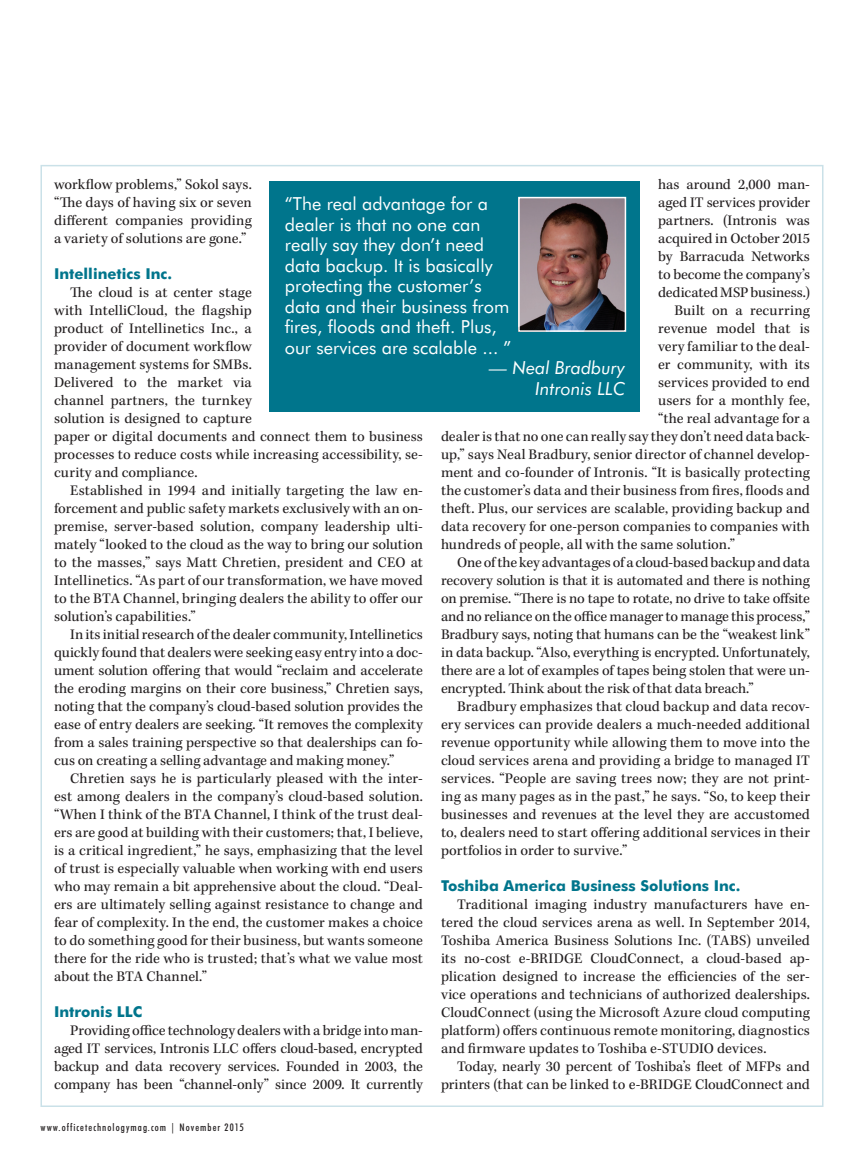
<style>
.page{position:relative;width:864px;height:1161px;background:#fff}
.page>*{position:absolute;margin:0;border:0;box-sizing:border-box;transform-origin:0 0}
.Pull_quote_text{font:18px/20.5px "Futura BT";color:#fff}
.Pull_quote_text-2{font:italic 18px "Futura BT";color:#fff}
.Body{font:15px/18px "Kepler Std";letter-spacing:.005em;color:#231f20;text-align:justify}
.Body_Subheads{font:700 15px "Futura BT";color:#00758c}
.t1{font:500 condensed 10.5px "Futura BT";letter-spacing:.1em;color:#231f20}
</style>
<div class="page">
<div style="left:270px;top:181px;width:370px;height:231px;background:#00758c"></div>
<img style="left:521px;top:200px;width:102px;height:129px">
<div style="left:518px;top:197px;width:108px;height:135px;border:2px solid #fff"></div>
<p class="Body" style="left:54px;top:176px;width:199px">workflow problems,” Sokol says. “The days of having six or seven different companies providing a variety of solutions are gone.”</p>
<p class="Body_Subheads" style="left:54px;top:264px;width:120px">Intellinetics Inc.</p>
<p class="Body" style="left:54px;top:284px;width:371px;text-align:left;text-indent:16px">The cloud is at center stage<br>with IntelliCloud, the flagship<br>product of Intellinetics Inc., a<br>provider of document workflow<br>management systems for SMBs.<br>Delivered to the market via<br>channel partners, the turnkey<br>solution is designed to capture<br>paper or digital documents and connect them to business processes to reduce costs while increasing accessibility, se&shy;curity and compliance.</p>
<p class="Body" style="left:54px;top:482px;width:371px;text-indent:16px">Established in 1994 and initially targeting the law en&shy;forcement and public safety markets exclusively with an on&shy;premise, server-based solution, company leadership ulti&shy;mately “looked to the cloud as the way to bring our solution to the masses,” says Matt Chretien, president and CEO at Intellinetics. “As part of our transformation, we have moved to the BTA Channel, bringing dealers the ability to offer our solution’s capabilities.”</p>
<p class="Body" style="left:54px;top:626px;width:371px;text-indent:16px">In its initial research of the dealer community, Intellinetics quickly found that dealers were seeking easy entry into a doc&shy;ument solution offering that would “reclaim and accelerate the eroding margins on their core business,” Chretien says, noting that the company’s cloud-based solution provides the ease of entry dealers are seeking. “It removes the complexity from a sales training perspective so that dealerships can fo&shy;cus on creating a selling advantage and making money.”</p>
<p class="Body" style="left:54px;top:770px;width:371px;text-indent:16px">Chretien says he is particularly pleased with the inter&shy;est among dealers in the company’s cloud-based solution. “When I think of the BTA Channel, I think of the trust deal&shy;ers are good at building with their customers; that, I believe, is a critical ingredient,” he says, emphasizing that the level of trust is especially valuable when working with end users who may remain a bit apprehensive about the cloud. “Deal&shy;ers are ultimately selling against resistance to change and fear of complexity. In the end, the customer makes a choice to do something good for their business, but wants someone there for the ride who is trusted; that’s what we value most about the BTA Channel.”</p>
<p class="Body_Subheads" style="left:54px;top:1002px;width:90px">Intronis LLC</p>
<p class="Body" style="left:54px;top:1022px;width:371px;text-indent:16px">Providing office technology dealers with a bridge into man&shy;aged IT services, Intronis LLC offers cloud-based, encrypted backup and data recovery services. Founded in 2003, the company has been “channel-only” since 2009. It currently</p>
<p class="Body" style="left:658px;top:176px;width:153px">has around 2,000 man&shy;aged IT services provider partners. (Intronis was acquired in October 2015 by Barracuda Networks to become the company’s dedicated MSP business.)</p>
<p class="Body" style="left:674px;top:302px;width:137px">Built on a recurring</p>
<p class="Body" style="left:658px;top:320px;width:153px">revenue model that is</p>
<p class="Body" style="left:658px;top:338px;width:153px">very familiar to the deal-</p>
<p class="Body" style="left:658px;top:356px;width:153px">er community, with its</p>
<p class="Body" style="left:658px;top:374px;width:153px">services provided to end</p>
<p class="Body" style="left:658px;top:392px;width:153px">users for a monthly fee,</p>
<p class="Body" style="left:658px;top:410px;width:153px">“the real advantage for a</p>
<p class="Body" style="left:441px;top:428px;width:371px">dealer is that no one can really say they don’t need data back-</p>
<p class="Body" style="left:441px;top:446px;width:371px">up,” says Neal Bradbury, senior director of channel develop-</p>
<p class="Body" style="left:441px;top:464px;width:370px">ment and co-founder of Intronis. “It is basically protecting</p>
<p class="Body" style="left:441px;top:482px;width:370px">the customer’s data and their business from fires, floods and</p>
<p class="Body" style="left:441px;top:500px;width:370px">theft. Plus, our services are scalable, providing backup and</p>
<p class="Body" style="left:441px;top:518px;width:370px">data recovery for one-person companies to companies with</p>
<p class="Body" style="left:441px;top:536px;width:296px">hundreds of people, all with the same solution.”</p>
<p class="Body" style="left:441px;top:554px;width:371px;text-indent:16px">One of the key advantages of a cloud-based backup and data recovery solution is that it is automated and there is nothing on premise. “There is no tape to rotate, no drive to take offsite and no reliance on the office manager to manage this process,” Bradbury says, noting that humans can be the “weakest link” in data backup. “Also, everything is encrypted. Unfortunately, there are a lot of examples of tapes being stolen that were un&shy;encrypted. Think about the risk of that data breach.”</p>
<p class="Body" style="left:441px;top:698px;width:371px;text-indent:16px">Bradbury emphasizes that cloud backup and data recov&shy;ery services can provide dealers a much-needed additional revenue opportunity while allowing them to move into the cloud services arena and providing a bridge to managed IT services. “People are saving trees now; they are not print&shy;ing as many pages as in the past,” he says. “So, to keep their businesses and revenues at the level they are accustomed to, dealers need to start offering additional services in their portfolios in order to survive.”</p>
<p class="Body_Subheads" style="left:441px;top:876px;width:301px">Toshiba America Business Solutions Inc.</p>
<p class="Body" style="left:441px;top:896px;width:371px;text-indent:16px">Traditional imaging industry manufacturers have en&shy;tered the cloud services arena as well. In September 2014, Toshiba America Business Solutions Inc. (TABS) unveiled its no-cost e-BRIDGE CloudConnect, a cloud-based ap&shy;plication designed to increase the efficiencies of the ser&shy;vice operations and technicians of authorized dealerships.<br>CloudConnect (using the Microsoft Azure cloud computing platform) offers continuous remote monitoring, diagnostics and firmware updates to Toshiba e-STUDIO devices.</p>
<p class="Body" style="left:441px;top:1058px;width:371px;text-align:right">Today, nearly 30 percent of Toshiba’s fleet of MFPs and printers (that can be linked to e-BRIDGE CloudConnect and</p>
<p class="Pull_quote_text" style="left:285px;top:193px;width:228px">“The real advantage for a dealer is that no one can really say they don’t need data backup. It is basically protecting the customer’s data and their business from fires, floods and theft. Plus, our services are scalable ... ”</p>
<p class="Pull_quote_text-2" style="left:489px;top:357px;width:137px">— Neal Bradbury</p>
<p class="Pull_quote_text-2" style="left:535px;top:378px;width:92px">Intronis LLC</p>
<p class="t1" style="left:40px;top:1121px;width:205px">www.officetechnologymag.com | November 2015</p>
</div>
